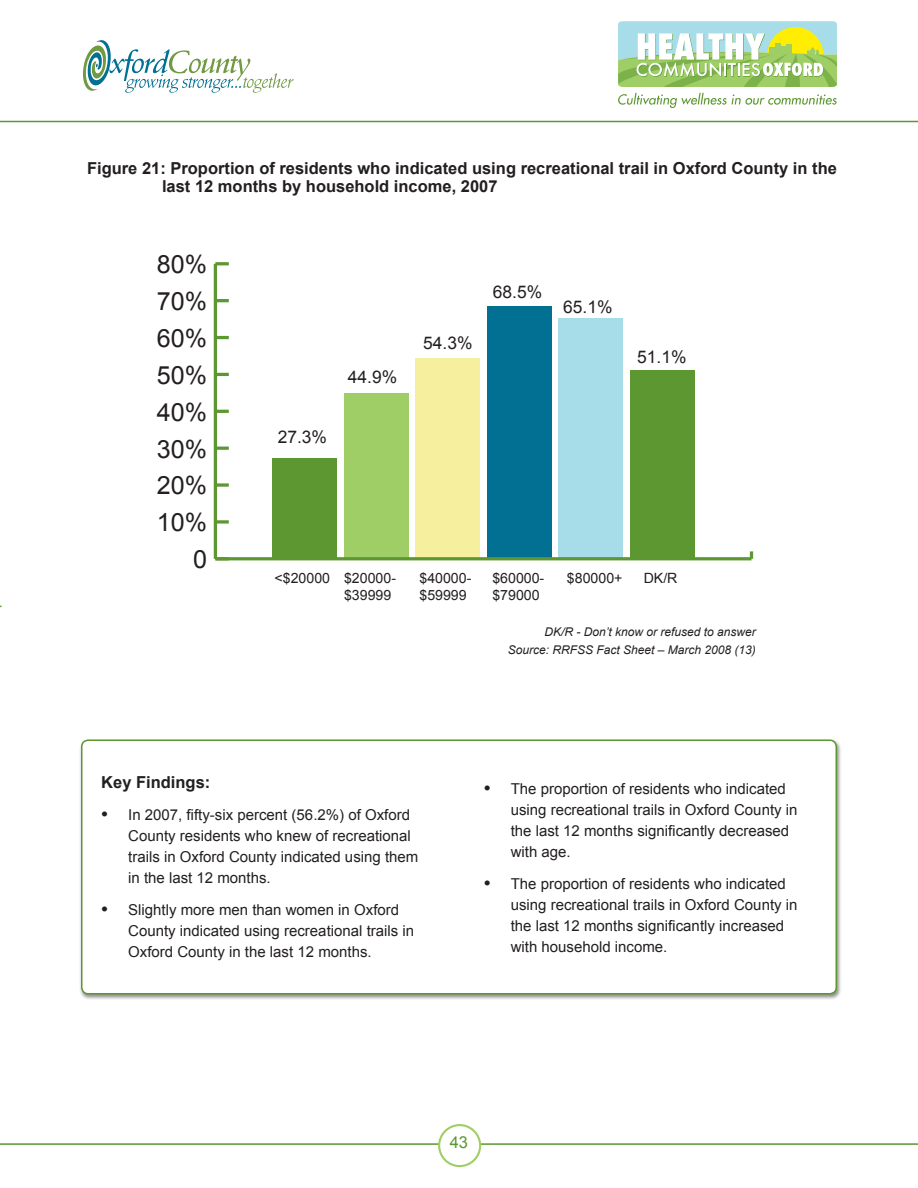
<style>
.page{position:relative;width:918px;height:1188px;background:#fff}
.page>*{position:absolute;margin:0;border:0;box-sizing:border-box;transform-origin:0 0}
.t1{font:25.2px "Arial";color:#231f20}
.t2{font:17.4px "Arial";color:#231f20}
.TableHeaders{font:700 16.5px/18px "Arial";color:#231f20}
.KeyFindings{font:700 16.5px "Arial";color:#231f20}
.t3{font:16.5px "Arial";color:#5c9731}
.Bullets{font:15px/21px "Arial";color:#231f20}
.t4{font:14.1px/17px "Arial";color:#231f20}
.t5{font:italic 12px "Arial";color:#231f20}
.s1{font-family:"Adobe Garamond Pro";font-size:18px}
</style>
<div class="page">
<hr style="left:0;top:1143px;width:918px;height:2px;background:#5c9731">
<div style="left:439px;top:1125px;width:41px;height:41px;background:#fff;border-radius:50%"></div>
<div style="left:438px;top:1124px;width:43px;height:43px;border:2px solid #9fce66;border-radius:50%"></div>
<svg style="left:83px;top:40px;width:211px;height:53px"></svg>
<svg style="left:618px;top:93px;width:219px;height:15px"></svg>
<svg style="left:618px;top:21px;width:219px;height:66px"></svg>
<hr style="left:0;top:121px;width:918px;height:1px;background:#5c9731">
<div style="left:79px;top:739px;width:763px;height:262px;background:#231f20;opacity:.5"></div>
<div style="left:82px;top:740px;width:754px;height:254px;background:#fff;border-radius:6px"></div>
<div style="left:81px;top:740px;width:756px;height:254px;border:2px solid #5c9731;border-radius:6px"></div>
<div style="left:630px;top:370px;width:64px;height:189px;background:#5c9731"></div>
<div style="left:559px;top:319px;width:64px;height:240px;background:#a7dde9"></div>
<div style="left:487px;top:306px;width:64px;height:253px;background:#017092"></div>
<div style="left:416px;top:359px;width:64px;height:200px;background:#f6ef9d"></div>
<div style="left:344px;top:393px;width:64px;height:166px;background:#9fce66"></div>
<div style="left:273px;top:458px;width:64px;height:101px;background:#5c9731"></div>
<hr style="left:215px;top:557px;width:537px;height:3px;background:#5c9731">
<svg style="left:750px;top:551px;width:3px;height:8px"></svg>
<hr style="left:214px;top:264px;width:3px;height:295px;background:#5c9731">
<svg style="left:217px;top:520px;width:12px;height:4px"></svg>
<svg style="left:217px;top:483px;width:12px;height:4px"></svg>
<hr style="left:215px;top:447px;width:14px;height:3px;background:#5c9731">
<hr style="left:215px;top:410px;width:14px;height:3px;background:#5c9731">
<hr style="left:215px;top:373px;width:14px;height:3px;background:#5c9731">
<hr style="left:215px;top:336px;width:14px;height:3px;background:#5c9731">
<hr style="left:215px;top:299px;width:14px;height:3px;background:#5c9731">
<hr style="left:215px;top:262px;width:14px;height:3px;background:#5c9731">
<p class="TableHeaders" style="left:162px;top:160px;width:676px;text-indent:-75px">Figure 21: Proportion of residents who indicated using recreational trail in Oxford County in the last 12 months by household income, 2007</p>
<p class="t1" style="left:157px;top:248px;width:52px">80%</p>
<p class="t1" style="left:157px;top:285px;width:52px">70%</p>
<p class="t1" style="left:157px;top:322px;width:52px">60%</p>
<p class="t1" style="left:157px;top:359px;width:52px">50%</p>
<p class="t1" style="left:157px;top:395px;width:52px">40%</p>
<p class="t1" style="left:157px;top:432px;width:52px">30%</p>
<p class="t1" style="left:157px;top:469px;width:52px">20%</p>
<p class="t1" style="left:157px;top:506px;width:52px">10%</p>
<p class="t1" style="left:193px;top:543px;width:15px">0</p>
<p class="t2" style="left:278px;top:426px;width:51px">27.3%</p>
<p class="t2" style="left:348px;top:365px;width:51px">44.9%</p>
<p class="t2" style="left:423px;top:331px;width:51px">54.3%</p>
<p class="t2" style="left:493px;top:280px;width:51px">68.5%</p>
<p class="t2" style="left:563px;top:295px;width:51px">65.1%</p>
<p class="t2" style="left:637px;top:345px;width:51px">51.1%</p>
<p class="t4" style="left:344px;top:570px;width:53px;text-indent:-69px">&lt;$20000 $20000- $39999</p>
<p class="t4" style="left:419px;top:570px;width:53px">$40000- $59999</p>
<p class="t4" style="left:492px;top:570px;width:53px">$60000- $79000</p>
<p class="t4" style="left:567px;top:570px;width:57px">$80000+</p>
<p class="t4" style="left:644px;top:570px;width:35px">DK/R</p>
<p class="t5" style="left:545px;top:624px;width:213px">DK/R - Don’t know or refused to answer</p>
<p class="t5" style="left:508px;top:642px;width:250px">Source: RRFSS Fact Sheet – March 2008 (13)</p>
<p class="KeyFindings" style="left:101px;top:772px;width:111px">Key Findings:</p>
<p class="Bullets" style="left:128px;top:804px;width:292px;text-indent:-27px"><span class="s1">•</span> In 2007, fifty-six percent (56.2%) of Oxford County residents who knew of recreational trails in Oxford County indicated using them in the last 12 months.</p>
<p class="Bullets" style="left:128px;top:899px;width:287px;text-indent:-27px"><span class="s1">•</span> Slightly more men than women in Oxford<br>County indicated using recreational trails in<br>Oxford County in the last 12 months.</p>
<p class="Bullets" style="left:511px;top:778px;width:288px;text-indent:-27px"><span class="s1">•</span> The proportion of residents who indicated using recreational trails in Oxford County in the last 12 months significantly decreased with age.</p>
<p class="Bullets" style="left:511px;top:873px;width:288px;text-indent:-27px"><span class="s1">•</span> The proportion of residents who indicated using recreational trails in Oxford County in the last 12 months significantly increased with household income.</p>
<p class="t3" style="left:450px;top:1132px;width:20px">43</p>
</div>
